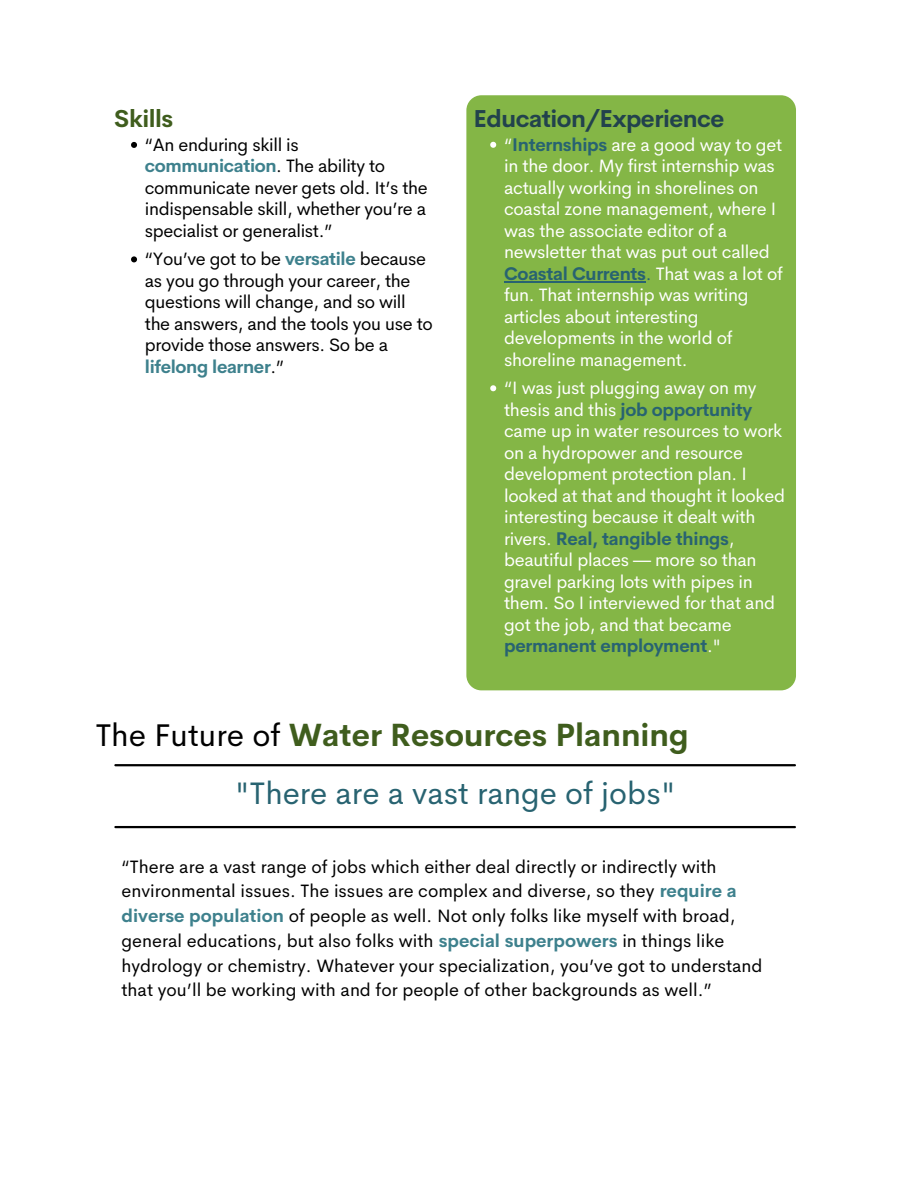
<style>
.page{position:relative;width:918px;height:1188px;background:#fff}
.page>*{position:absolute;margin:0;border:0;box-sizing:border-box;transform-origin:0 0}
.t1{font:700 31.5px "Cerebri Sans";color:#3f5d1d}
.t2{font:31.2px "Cerebri Sans";color:#286371}
.t3{font:700 24px "Cerebri Sans";letter-spacing:-.02em;color:#22424d}
.t4{font:700 24px "Cerebri Sans";letter-spacing:-.02em;color:#3f5d1d}
.t5{font:18px/21.5px "Cerebri Sans";letter-spacing:-.015em;color:#fff}
.t6{font:18px/24.8px "Cerebri Sans";color:#000}
.t7{font:18px/21.5px "Cerebri Sans";letter-spacing:-.02em;color:#000}
.s1{font-weight:700;color:#3e818d}
.s2{font-weight:700;color:#286371}
.s3{color:#286371}
.s4{font-weight:400;color:#000}
</style>
<div class="page">
<div style="left:466px;top:95px;width:330px;height:595px;background:#84b646;border-radius:15px"></div>
<hr style="left:115px;top:764px;width:680px;height:2px;background:#000">
<hr style="left:115px;top:826px;width:680px;height:2px;background:#000">
<svg style="left:131px;top:142px;width:6px;height:6px"></svg>
<svg style="left:131px;top:256px;width:6px;height:6px"></svg>
<svg style="left:490px;top:142px;width:6px;height:6px"></svg>
<hr style="left:504px;top:281px;width:142px;height:2px;background:#286371">
<svg style="left:490px;top:385px;width:6px;height:6px"></svg>
<p class="t4" style="left:114px;top:103px;width:61px">Skills</p>
<p class="t7" style="left:145px;top:134px;width:284px">“An enduring skill is <span class="s1">communication</span>. The ability to communicate never gets old. It’s the indispensable skill, whether you’re a specialist or generalist.”</p>
<p class="t7" style="left:145px;top:248px;width:290px">“You’ve got to be <span class="s1">versatile</span> because as you go through your career, the questions will change, and so will the answers, and the tools you use to provide those answers. So be a <span class="s1">lifelong learner</span>.”</p>
<p class="t3" style="left:473px;top:103px;width:252px">Education/Experience</p>
<p class="t5" style="left:504px;top:134px;width:280px">“<span class="s2">Internships</span> are a good way to get in the door. My first internship was actually working in shorelines on coastal zone management, where I was the associate editor of a newsletter that was put out called<br><span class="s2">Coastal Currents</span><span class="s3">.</span> That was a lot of fun. That internship was writing articles about interesting developments in the world of shoreline management.</p>
<p class="t5" style="left:504px;top:377px;width:282px">“I was just plugging away on my thesis and this <span class="s2">job opportunity </span>came up in water resources to work on a hydropower and resource development protection plan. I looked at that and thought it looked interesting because it dealt with rivers. <span class="s2">Real, tangible things</span>, beautiful places — more so than gravel parking lots with pipes in them. So I interviewed for that and got the job, and that became <span class="s2">permanent employment</span>."</p>
<p class="t1" style="left:96px;top:714px;width:595px"><span class="s4">The Future of</span> Water Resources Planning</p>
<p class="t2" style="left:235px;top:772px;width:442px">"There are a vast range of jobs"</p>
<p class="t6" style="left:121px;top:854px;width:643px">“There are a vast range of jobs which either deal directly or indirectly with environmental issues. The issues are complex and diverse, so they <span class="s1">require a diverse population</span> of people as well. Not only folks like myself with broad, general educations, but also folks with <span class="s1">special superpowers</span> in things like hydrology or chemistry. Whatever your specialization, you’ve got to understand that you’ll be working with and for people of other backgrounds as well.”</p>
</div>
